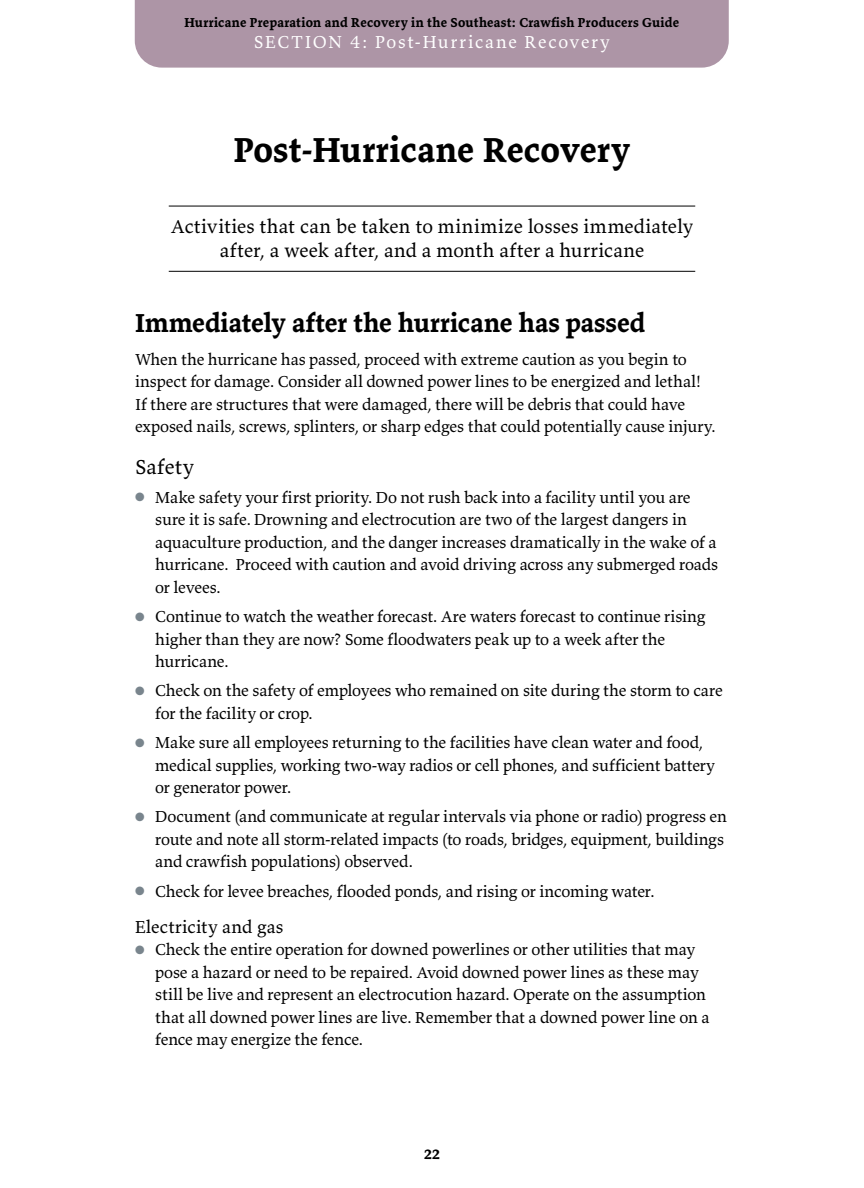
<style>
.page{position:relative;width:864px;height:1188px;background:#fff}
.page>*{position:absolute;margin:0;border:0;box-sizing:border-box;transform-origin:0 0}
.t1{font:700 36px "Valkyrie T3";letter-spacing:.005em;color:#000}
.t2{font:700 27px "Valkyrie T3";color:#000}
.t3{font:21px "Valkyrie T3";letter-spacing:.01em;color:#000}
.t4{font:19.5px/24px "Valkyrie T3";letter-spacing:.005em;color:#000;text-align:center}
.t5{font:18px "Valkyrie T3";letter-spacing:.095em;color:#fff}
.t6{font:18px "Valkyrie T3";letter-spacing:.01em;color:#000}
.t7{font:16.5px/22.5px "Valkyrie T3";letter-spacing:-.01em;color:#000}
.t8{font:700 15px "Valkyrie T3";color:#000}
.t9{font:700 13.5px "Valkyrie T3";letter-spacing:.02em;color:#000}
.s1{color:#79858d}
</style>
<div class="page">
<div style="left:135px;top:0;width:594px;height:68px;background:#ad95a6"></div>
<hr style="left:169px;top:206px;width:526px;height:1px;background:#000">
<hr style="left:169px;top:271px;width:526px;height:1px;background:#000">
<p class="t9" style="left:185px;top:14px;width:496px">Hurricane Preparation and Recovery in the Southeast: Crawfish Producers Guide</p>
<p class="t5" style="left:254px;top:30px;width:358px">SECTION 4: Post-Hurricane Recovery</p>
<h1 class="t1" style="left:234px;top:127px;width:398px">Post-Hurricane Recovery</h1>
<p class="t4" style="left:171px;top:214px;width:524px">Activities that can be taken to minimize losses immediately after, a week after, and a month after a hurricane</p>
<h2 class="t2" style="left:135px;top:306px;width:512px">Immediately after the hurricane has passed</h2>
<p class="t7" style="left:135px;top:348px;width:582px">When the hurricane has passed, proceed with extreme caution as you begin to inspect for damage. Consider all downed power lines to be energized and lethal!<br>If there are structures that were damaged, there will be debris that could have exposed nails, screws, splinters, or sharp edges that could potentially cause injury.</p>
<p class="t3" style="left:135px;top:453px;width:61px">Safety</p>
<p class="t7" style="left:155px;top:486px;width:564px;text-indent:-20px"><span class="s1">●</span> Make safety your first priority. Do not rush back into a facility until you are sure it is safe. Drowning and electrocution are two of the largest dangers in aquaculture production, and the danger increases dramatically in the wake of a hurricane. Proceed with caution and avoid driving across any submerged roads or levees.</p>
<p class="t7" style="left:155px;top:605px;width:552px;text-indent:-20px"><span class="s1">●</span> Continue to watch the weather forecast. Are waters forecast to continue rising higher than they are now? Some floodwaters peak up to a week after the hurricane.</p>
<p class="t7" style="left:155px;top:679px;width:569px;text-indent:-20px"><span class="s1">●</span> Check on the safety of employees who remained on site during the storm to care for the facility or crop.</p>
<p class="t7" style="left:155px;top:731px;width:561px;text-indent:-20px"><span class="s1">●</span> Make sure all employees returning to the facilities have clean water and food, medical supplies, working two-way radios or cell phones, and sufficient battery or generator power.</p>
<p class="t7" style="left:155px;top:805px;width:573px;text-indent:-20px"><span class="s1">●</span> Document (and communicate at regular intervals via phone or radio) progress en route and note all storm-related impacts (to roads, bridges, equipment, buildings and crawfish populations) observed.</p>
<p class="t7" style="left:135px;top:879px;width:521px"><span class="s1">●</span> Check for levee breaches, flooded ponds, and rising or incoming water.</p>
<p class="t6" style="left:135px;top:915px;width:150px">Electricity and gas</p>
<p class="t7" style="left:155px;top:938px;width:556px;text-indent:-20px"><span class="s1">●</span> Check the entire operation for downed powerlines or other utilities that may pose a hazard or need to be repaired. Avoid downed power lines as these may still be live and represent an electrocution hazard. Operate on the assumption that all downed power lines are live. Remember that a downed power line on a fence may energize the fence.</p>
<p class="t8" style="left:424px;top:1144px;width:17px">22</p>
</div>
